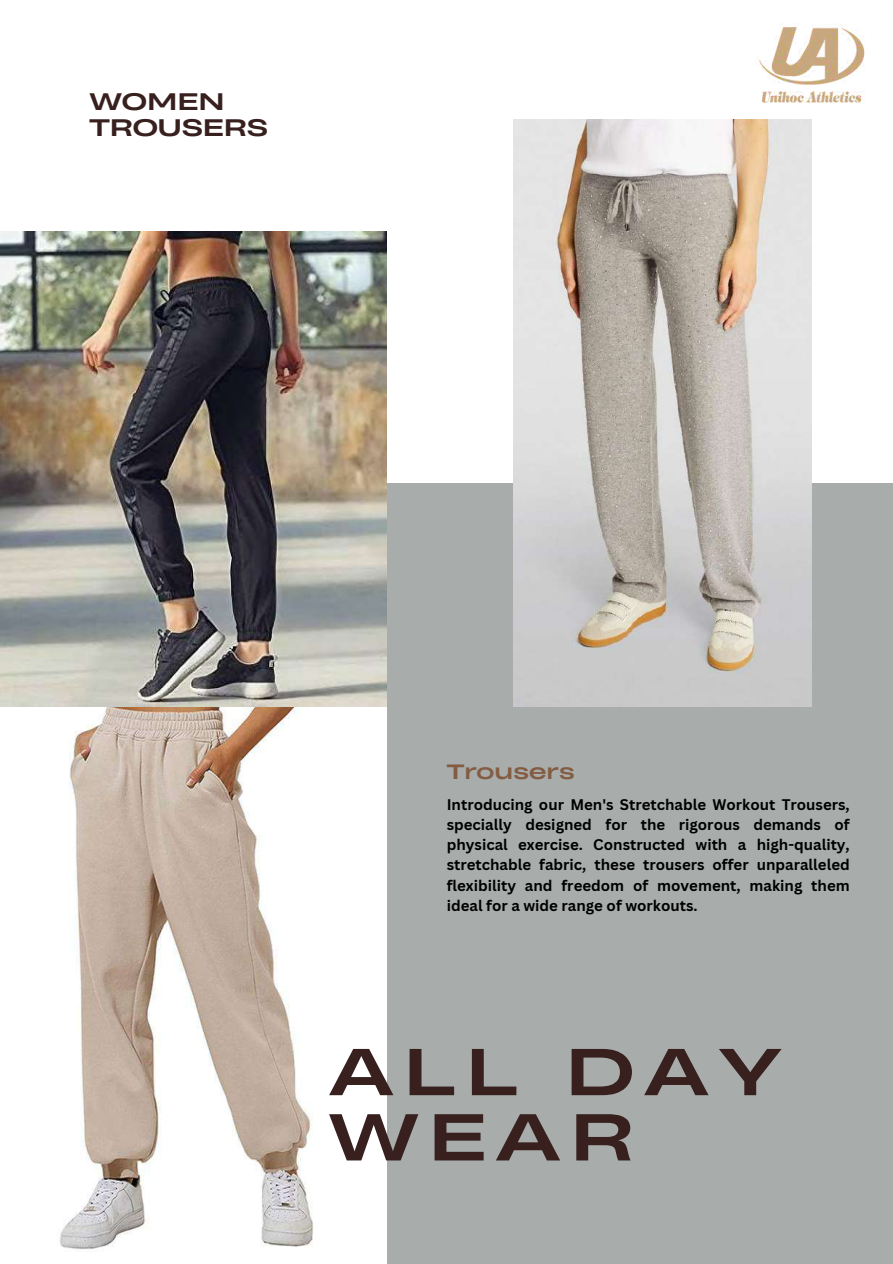
<style>
.page{position:relative;width:893px;height:1264px;background:#fff}
.page>*{position:absolute;margin:0;border:0;box-sizing:border-box;transform-origin:0 0}
.t1{font:62.25px/65.2px "Heading Now 94";letter-spacing:.15em;color:#37201e}
.t2{font:22.5px/25.8px "Heading Now 94";color:#37201e}
.t3{font:19.5px "Heading Now 94";color:#835c42}
.t4{font:700 15px/20.2px "Canva Sans";color:#000;text-align:justify}
</style>
<div class="page">
<div style="left:355px;top:483px;width:537px;height:780px;background:#a8adac"></div>
<img style="left:513px;top:120px;width:298px;height:586px">
<img style="left:0;top:706px;width:386px;height:557px">
<img style="left:0;top:231px;width:386px;height:475px">
<img style="left:759px;top:23px;width:106px;height:80px">
<h2 class="t2" style="left:89px;top:88px;width:180px">WOMEN<br>TROUSERS</h2>
<h3 class="t3" style="left:446px;top:758px;width:129px">Trousers</h3>
<p class="t4" style="left:446px;top:793px;width:404px">Introducing our Men's Stretchable Workout Trousers, specially designed for the rigorous demands of physical exercise. Constructed with a high-quality, stretchable fabric, these trousers offer unparalleled flexibility and freedom of movement, making them ideal for a wide range of workouts.</p>
<h1 class="t1" style="left:328px;top:1038px;width:455px">ALL DAY<br>WEAR</h1>
</div>
